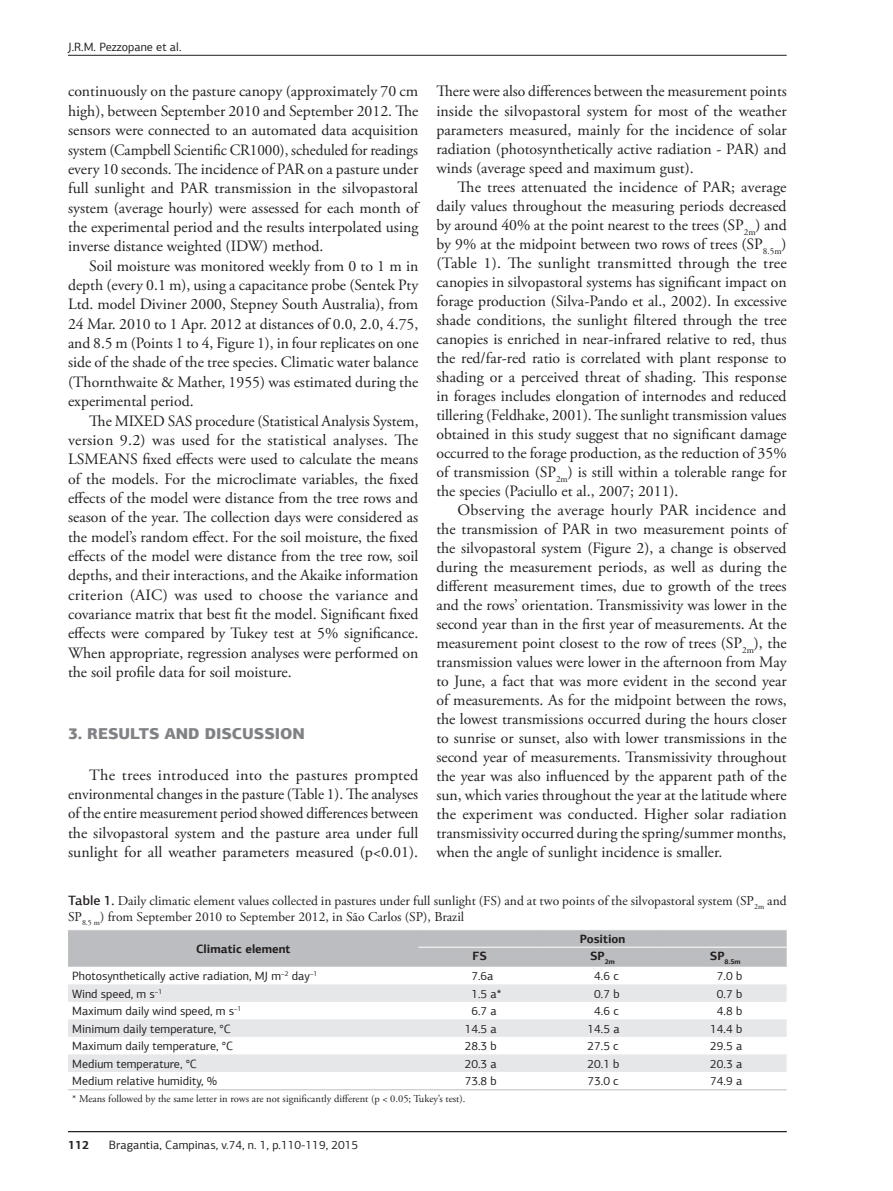
<style>
.page{position:relative;width:893px;height:1191px;background:#fff}
.page>*{position:absolute;margin:0;border:0;box-sizing:border-box;transform-origin:0 0}
.t1{font:15.75px/19px "Adobe Garamond Pro";color:#231f20;text-align:justify}
.t2{font:900 15.75px "PF Agora Sans Pro";color:#808285}
.t3{font:13.5px/16.2px "Adobe Garamond Pro";color:#231f20}
.t4{font:12px "PF Agora Sans Pro";color:#231f20}
.t5{font:700 12px "PF Agora Sans Pro";color:#231f20}
.t6{font:10.5px "Adobe Garamond Pro";color:#231f20}
.t7{font:700 7.05px "PF Agora Sans Pro";color:#231f20}
.s1{font-family:"PF Agora Sans Pro";font-weight:500}
</style>
<div class="page">
<hr style="left:68px;top:55px;width:719px;height:1px;background:#231f20">
<hr style="left:68px;top:1131px;width:719px;height:1px;background:#231f20">
<div style="left:68px;top:930px;width:719px;height:36px;background:#bcbdc0"></div>
<svg style="left:68px;top:966px;width:719px;height:1px"></svg>
<svg style="left:68px;top:984px;width:719px;height:88px;fill:#e6e7e9"></svg>
<hr style="left:68px;top:1089px;width:350px;height:1px;background:#bcbdc0">
<hr style="left:418px;top:1089px;width:123px;height:1px;background:#bcbdc0">
<hr style="left:541px;top:1089px;width:123px;height:1px;background:#bcbdc0">
<hr style="left:664px;top:1089px;width:123px;height:1px;background:#bcbdc0">
<hr style="left:418px;top:946px;width:123px;height:1px;background:#fff">
<hr style="left:541px;top:946px;width:123px;height:1px;background:#fff">
<hr style="left:664px;top:946px;width:123px;height:1px;background:#fff">
<p class="t4" style="left:68px;top:40px;width:115px">J.R.M. Pezzopane et al.</p>
<p class="t1" style="left:68px;top:82px;width:352px">continuously on the pasture canopy (approximately 70 cm high), between September 2010 and September 2012. The sensors were connected to an automated data acquisition system (Campbell Scientific CR1000), scheduled for readings every 10 seconds. The incidence of PAR on a pasture under full sunlight and PAR transmission in the silvopastoral system (average hourly) were assessed for each month of the experimental period and the results interpolated using inverse distance weighted (IDW) method.</p>
<p class="t1" style="left:68px;top:256px;width:352px;text-indent:21px">Soil moisture was monitored weekly from 0 to 1 m in depth (every 0.1 m), using a capacitance probe (Sentek Pty Ltd. model Diviner 2000, Stepney South Australia), from 24 Mar. 2010 to 1 Apr. 2012 at distances of 0.0, 2.0, 4.75, and 8.5 m (Points 1 to 4, Figure 1), in four replicates on one side of the shade of the tree species. Climatic water balance (Thornthwaite &amp; Mather, 1955) was estimated during the experimental period.</p>
<p class="t1" style="left:68px;top:411px;width:352px;text-indent:21px">The MIXED SAS procedure (Statistical Analysis System, version 9.2) was used for the statistical analyses. The LSMEANS fixed effects were used to calculate the means of the models. For the microclimate variables, the fixed effects of the model were distance from the tree rows and season of the year. The collection days were considered as the model’s random effect. For the soil moisture, the fixed effects of the model were distance from the tree row, soil depths, and their interactions, and the Akaike information criterion (AIC) was used to choose the variance and covariance matrix that best fit the model. Significant fixed effects were compared by Tukey test at 5% significance.<br>When appropriate, regression analyses were performed on the soil profile data for soil moisture.</p>
<p class="t1" style="left:436px;top:82px;width:352px">There were also differences between the measurement points inside the silvopastoral system for most of the weather parameters measured, mainly for the incidence of solar radiation (photosynthetically active radiation - PAR) and winds (average speed and maximum gust).</p>
<p class="t1" style="left:436px;top:178px;width:352px;text-indent:21px">The trees attenuated the incidence of PAR; average daily values throughout the measuring periods decreased by around 40% at the point nearest to the trees (SP<sub>2m</sub>) and by 9% at the midpoint between two rows of trees (SP<sub>8.5m</sub>) (Table 1). The sunlight transmitted through the tree canopies in silvopastoral systems has significant impact on forage production (Silva-Pando et al., 2002). In excessive shade conditions, the sunlight filtered through the tree canopies is enriched in near-infrared relative to red, thus the red/far-red ratio is correlated with plant response to shading or a perceived threat of shading. This response in forages includes elongation of internodes and reduced tillering (Feldhake, 2001). The sunlight transmission values obtained in this study suggest that no significant damage occurred to the forage production, as the reduction of 35% of transmission (SP<sub>2m</sub>) is still within a tolerable range for the species (Paciullo et al., 2007; 2011).</p>
<p class="t1" style="left:436px;top:501px;width:352px;text-indent:21px">Observing the average hourly PAR incidence and the transmission of PAR in two measurement points of the silvopastoral system (Figure 2), a change is observed during the measurement periods, as well as during the different measurement times, due to growth of the trees and the rows’ orientation. Transmissivity was lower in the second year than in the first year of measurements. At the measurement point closest to the row of trees (SP<sub>2m</sub>), the transmission values were lower in the afternoon from May to June, a fact that was more evident in the second year of measurements. As for the midpoint between the rows, the lowest transmissions occurred during the hours closer to sunrise or sunset, also with lower transmissions in the second year of measurements. Transmissivity throughout the year was also influenced by the apparent path of the sun, which varies throughout the year at the latitude where the experiment was conducted. Higher solar radiation transmissivity occurred during the spring/summer months, when the angle of sunlight incidence is smaller.</p>
<p class="t3" style="left:68px;top:892px;width:720px"><span class="s1">Table 1.</span> Daily climatic element values collected in pastures under full sunlight (FS) and at two points of the silvopastoral system (SP<sub>2m</sub> and<br>SP<sub>8.5</sub> <sub>m</sub>) from September 2010 to September 2012, in São Carlos (SP), Brazil</p>
<p class="t5" style="left:196px;top:941px;width:96px">Climatic element</p>
<p class="t2" style="left:68px;top:723px;width:238px">3. RESULTS AND DISCUSSION</p>
<p class="t1" style="left:68px;top:765px;width:352px;text-indent:21px">The trees introduced into the pastures prompted environmental changes in the pasture (Table 1). The analyses of the entire measurement period showed differences between the silvopastoral system and the pasture area under full sunlight for all weather parameters measured (p&lt;0.01).</p>
<p class="t5" style="left:580px;top:931px;width:47px">Position</p>
<p class="t5" style="left:473px;top:948px;width:16px">FS</p>
<p class="t5" style="left:590px;top:948px;width:26px">SP<sub>2m</sub></p>
<p class="t7" style="left:710px;top:957px;width:32px"><sup>SP</sup>8.5m</p>
<p class="t4" style="left:72px;top:968px;width:247px">Photosynthetically active radiation, MJ m<sup>–2</sup> day<sup>–1</sup></p>
<p class="t4" style="left:471px;top:968px;width:24px">7.6a</p>
<p class="t4" style="left:594px;top:968px;width:26px">4.6 c</p>
<p class="t4" style="left:717px;top:968px;width:27px">7.0 b</p>
<p class="t4" style="left:72px;top:986px;width:92px">Wind speed, m s<sup>–1</sup></p>
<p class="t4" style="left:471px;top:986px;width:32px">1.5 a*</p>
<p class="t4" style="left:594px;top:986px;width:27px">0.7 b</p>
<p class="t4" style="left:717px;top:986px;width:27px">0.7 b</p>
<p class="t4" style="left:72px;top:1003px;width:171px">Maximum daily wind speed, m s<sup>–1</sup></p>
<p class="t4" style="left:471px;top:1003px;width:27px">6.7 a</p>
<p class="t4" style="left:594px;top:1003px;width:26px">4.6 c</p>
<p class="t4" style="left:717px;top:1003px;width:27px">4.8 b</p>
<p class="t4" style="left:72px;top:1021px;width:160px">Minimum daily temperature, °C</p>
<p class="t4" style="left:465px;top:1021px;width:34px">14.5 a</p>
<p class="t4" style="left:587px;top:1021px;width:34px">14.5 a</p>
<p class="t4" style="left:710px;top:1021px;width:34px">14.4 b</p>
<p class="t4" style="left:72px;top:1038px;width:162px">Maximum daily temperature, °C</p>
<p class="t4" style="left:465px;top:1038px;width:34px">28.3 b</p>
<p class="t4" style="left:587px;top:1038px;width:33px">27.5 c</p>
<p class="t4" style="left:710px;top:1038px;width:34px">29.5 a</p>
<p class="t4" style="left:72px;top:1056px;width:126px">Medium temperature, °C</p>
<p class="t4" style="left:465px;top:1056px;width:34px">20.3 a</p>
<p class="t4" style="left:587px;top:1056px;width:34px">20.1 b</p>
<p class="t4" style="left:710px;top:1056px;width:34px">20.3 a</p>
<p class="t4" style="left:72px;top:1073px;width:146px">Medium relative humidity, %</p>
<p class="t4" style="left:465px;top:1073px;width:34px">73.8 b</p>
<p class="t4" style="left:587px;top:1073px;width:33px">73.0 c</p>
<p class="t4" style="left:710px;top:1073px;width:34px">74.9 a</p>
<p class="t6" style="left:72px;top:1092px;width:395px">* Means followed by the same letter in rows are not significantly different (p &lt; 0.05; Tukey’s test).</p>
<p class="t5" style="left:68px;top:1137px;width:23px">112</p>
<p class="t4" style="left:109px;top:1138px;width:251px">Bragantia, Campinas, v.74, n. 1, p.110-119, 2015</p>
</div>
